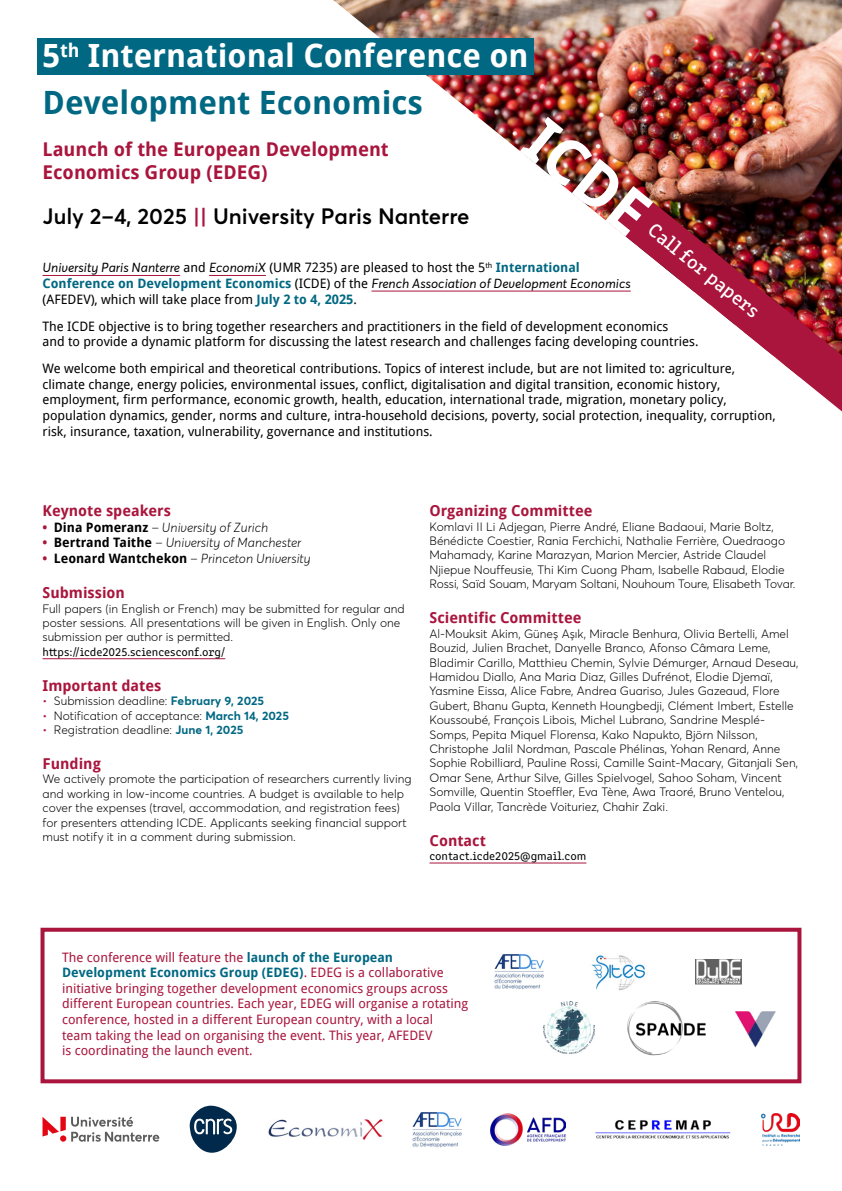
<style>
.page{position:relative;width:842px;height:1191px;background:#fff}
.page>*{position:absolute;margin:0;border:0;box-sizing:border-box;transform-origin:0 0}
.Event{font:700 62.1px "Droid Sans";color:#fff}
.T1_fond_blanc{font:700 32.1px "Droid Sans";color:#006882}
.T1_fond_vert{font:700 32px "Droid Sans";color:#fff}
.Info_niv1{font:600 22px "Averta";color:#000}
.AAC{font:20px "Clone Rounded Me";color:#fff}
.Intro{font:700 19px/22.8px "Droid Sans";color:#a9153c}
.T3{font:700 15px "Droid Sans";color:#a9153c}
.Intro-2{font:13px/15.6px "Droid Sans";color:#000}
.Intro_rouge{font:13px/15.6px "Droid Sans";color:#a9153c}
.t1{font:italic 300 13px "Averta";color:#000}
.Txt_base{font:300 12px/14.4px "Averta";color:#000}
.Txt_base-2{font:12px "Clone Rounded";color:#000}
.s1{font-family:"Averta";font-style:italic}
.s2{font-weight:700;color:#006882}
.s3{color:#a9153c}
.s4{font-family:"Droid Sans";font-weight:700;font-style:normal;color:#a9153c}
.s5{font-family:"Droid Sans";font-weight:700;font-style:normal}
</style>
<div class="page">
<img style="left:333px;top:0;width:509px;height:291px">
<img style="left:613px;top:192px;width:229px;height:219px">
<div style="left:37px;top:38px;width:497px;height:37px;background:#006882"></div>
<div style="left:37px;top:85px;width:391px;height:37px;background:#fff"></div>
<hr style="left:43px;top:275px;width:137px;height:1px;background:#a9153c">
<hr style="left:209px;top:275px;width:57px;height:1px;background:#a9153c">
<hr style="left:371px;top:291px;width:260px;height:1px;background:#a9153c">
<hr style="left:43px;top:658px;width:182px;height:1px;background:#a9153c">
<hr style="left:429px;top:862px;width:157px;height:1px;background:#a9153c">
<div style="left:41px;top:927px;width:760px;height:156px;border:4px solid #a9153c"></div>
<img style="left:735px;top:1011px;width:41px;height:36px">
<img style="left:495px;top:954px;width:48px;height:35px">
<img style="left:543px;top:1001px;width:51px;height:52px">
<img style="left:591px;top:955px;width:54px;height:35px">
<img style="left:695px;top:959px;width:46px;height:25px">
<img style="left:628px;top:1001px;width:78px;height:54px">
<svg style="left:190px;top:1105px;width:47px;height:47px"></svg>
<svg style="left:43px;top:1116px;width:116px;height:25px"></svg>
<img style="left:268px;top:1119px;width:115px;height:20px">
<img style="left:412px;top:1112px;width:49px;height:35px">
<img style="left:491px;top:1113px;width:74px;height:32px">
<img style="left:595px;top:1120px;width:136px;height:19px">
<img style="left:761px;top:1113px;width:38px;height:32px">
<p class="T1_fond_vert" style="left:43px;top:33px;width:488px">5<sup>th</sup> International Conference on</p>
<p class="T1_fond_blanc" style="left:43px;top:80px;width:382px">Development Economics</p>
<p class="Event" style="left:560px;top:98px;width:143px;rotate:39deg">ICDE</p>
<p class="Intro-2" style="left:43px;top:260px;width:590px"><span class="s1">University Paris Nanterre</span> and <span class="s1">EconomiX</span> (UMR 7235) are pleased to host the 5<sup>th</sup> <span class="s2">International<br>Conference on Development Economics</span> (ICDE) of the <span class="s1">French Association of Development Economics </span>(AFEDEV), which will take place from <span class="s2">July 2 to 4, 2025</span>.</p>
<p class="Intro-2" style="left:43px;top:318px;width:657px">The ICDE objective is to bring together researchers and practitioners in the field of development economics<br>and to provide a dynamic platform for discussing the latest research and challenges facing developing countries.</p>
<p class="Intro-2" style="left:43px;top:360px;width:735px">We welcome both empirical and theoretical contributions. Topics of interest include, but are not limited to: agriculture, climate change, energy policies, environmental issues, conflict, digitalisation and digital transition, economic history, employment, firm performance, economic growth, health, education, international trade, migration, monetary policy, population dynamics, gender, norms and culture, intra-household decisions, poverty, social protection, inequality, corruption, risk, insurance, taxation, vulnerability, governance and institutions.</p>
<p class="Intro" style="left:43px;top:137px;width:348px">Launch of the European Development<br>Economics Group (EDEG)</p>
<p class="Info_niv1" style="left:43px;top:202px;width:429px">July 2–4, 2025 <span class="s3">||</span> University Paris Nanterre</p>
<p class="AAC" style="left:660px;top:215px;width:139px;rotate:39deg">Call for papers</p>
<p class="T3" style="left:43px;top:500px;width:130px">Keynote speakers</p>
<p class="t1" style="left:43px;top:519px;width:227px"><span class="s4">•</span> <span class="s5">Dina Pomeranz</span> – University of Zurich</p>
<p class="t1" style="left:43px;top:535px;width:260px"><span class="s4">•</span> <span class="s5">Bertrand Taithe</span> – University of Manchester</p>
<p class="t1" style="left:43px;top:550px;width:270px"><span class="s4">•</span> <span class="s5">Leonard Wantchekon</span> – Princeton University</p>
<p class="T3" style="left:43px;top:582px;width:84px">Submission</p>
<p class="Txt_base" style="left:43px;top:601px;width:364px">Full papers (in English or French) may be submitted for regular and poster sessions. All presentations will be given in English. Only one submission per author is permitted.</p>
<p class="Txt_base-2" style="left:43px;top:643px;width:184px">https://icde2025.sciencesconf.org/</p>
<p class="T3" style="left:43px;top:674px;width:120px">Important dates</p>
<p class="Txt_base" style="left:43px;top:693px;width:223px"><span class="s3">•</span> Submission deadline: <span class="s2">February 9, 2025</span></p>
<p class="Txt_base" style="left:43px;top:708px;width:248px"><span class="s3">•</span> Notification of acceptance: <span class="s2">March 14, 2025</span></p>
<p class="Txt_base" style="left:43px;top:722px;width:202px"><span class="s3">•</span> Registration deadline: <span class="s2">June 1, 2025</span></p>
<p class="T3" style="left:43px;top:753px;width:60px">Funding</p>
<p class="Txt_base" style="left:43px;top:772px;width:371px">We actively promote the participation of researchers currently living and working in low-income countries. A budget is available to help cover the expenses (travel, accommodation, and registration fees) for presenters attending ICDE. Applicants seeking financial support must notify it in a comment during submission.</p>
<p class="T3" style="left:429px;top:500px;width:164px">Organizing Committee</p>
<p class="Txt_base" style="left:429px;top:519px;width:368px">Komlavi II Li Adjegan, Pierre André, Eliane Badaoui, Marie Boltz, Bénédicte Coestier, Rania Ferchichi, Nathalie Ferrière, Ouedraogo Mahamady, Karine Marazyan, Marion Mercier, Astride Claudel Njiepue Nouffeusie, Thi Kim Cuong Pham, Isabelle Rabaud, Elodie Rossi, Saïd Souam, Maryam Soltani, Nouhoum Toure, Elisabeth Tovar.</p>
<p class="T3" style="left:429px;top:607px;width:153px">Scientific Committee</p>
<p class="Txt_base" style="left:429px;top:626px;width:370px">Al-Mouksit Akim, Güneş Aşık, Miracle Benhura, Olivia Bertelli, Amel Bouzid, Julien Brachet, Danyelle Branco, Afonso Câmara Leme, Bladimir Carillo, Matthieu Chemin, Sylvie Démurger, Arnaud Deseau, Hamidou Diallo, Ana Maria Diaz, Gilles Dufrénot, Elodie Djemaï, Yasmine Eissa, Alice Fabre, Andrea Guariso, Jules Gazeaud, Flore Gubert, Bhanu Gupta, Kenneth Houngbedji, Clément Imbert, Estelle Koussoubé, François Libois, Michel Lubrano, Sandrine Mesplé-Somps, Pepita Miquel Florensa, Kako Napukto, Björn Nilsson, Christophe Jalil Nordman, Pascale Phélinas, Yohan Renard, Anne Sophie Robilliard, Pauline Rossi, Camille Saint-Macary, Gitanjali Sen, Omar Sene, Arthur Silve, Gilles Spielvogel, Sahoo Soham, Vincent Somville, Quentin Stoeffler, Eva Tène, Awa Traoré, Bruno Ventelou, Paola Villar, Tancrède Voituriez, Chahir Zaki.</p>
<p class="T3" style="left:429px;top:829px;width:58px">Contact</p>
<p class="Txt_base-2" style="left:429px;top:847px;width:158px">contact.icde2025@gmail.com</p>
<p class="Intro_rouge" style="left:62px;top:948px;width:408px">The conference will feature the <span class="s2">launch of the European Development Economics Group (EDEG)</span>. EDEG is a collaborative initiative bringing together development economics groups across different European countries. Each year, EDEG will organise a rotating conference, hosted in a different European country, with a local<br>team taking the lead on organising the event. This year, AFEDEV<br>is coordinating the launch event.</p>
</div>
